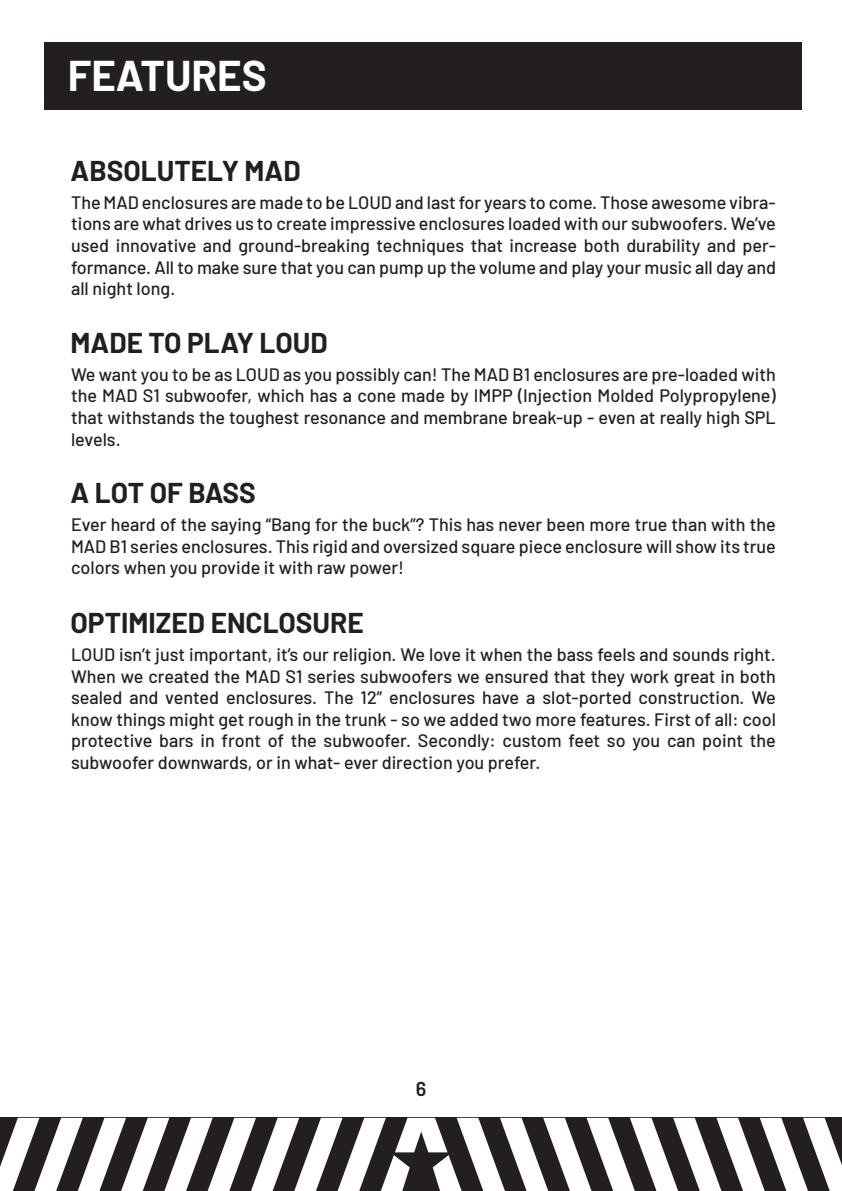
<style>
.page{position:relative;width:842px;height:1191px;background:#fff}
.page>*{position:absolute;margin:0;border:0;box-sizing:border-box;transform-origin:0 0}
.t1{font:700 42px "Barlow";color:#fff}
.t2{font:700 28px "Barlow";color:#231f20}
.t3{font:600 20px "Barlow";color:#231f20}
.t4{font:500 18px/21.6px "Barlow";color:#231f20;text-align:justify}
</style>
<div class="page">
<div style="left:45px;top:43px;width:757px;height:67px;background:#231f20"></div>
<svg style="left:0;top:1117px;width:842px;height:74px"></svg>
<h1 class="t1" style="left:68px;top:45px;width:200px">FEATURES</h1>
<h2 class="t2" style="left:71px;top:150px;width:232px">ABSOLUTELY MAD</h2>
<p class="t4" style="left:71px;top:190px;width:706px">The MAD enclosures are made to be LOUD and last for years to come. Those awesome vibra&shy;tions are what drives us to create impressive enclosures loaded with our subwoofers. We’ve used innovative and ground-breaking techniques that increase both durability and per&shy;formance. All to make sure that you can pump up the volume and play your music all day and all night long.</p>
<h2 class="t2" style="left:71px;top:322px;width:259px">MADE TO PLAY LOUD</h2>
<p class="t4" style="left:71px;top:362px;width:706px">We want you to be as LOUD as you possibly can! The MAD B1 enclosures are pre-loaded with the MAD S1 subwoofer, which has a cone made by IMPP (Injection Molded Polypropylene) that withstands the toughest resonance and membrane break-up - even at really high SPL levels.</p>
<h2 class="t2" style="left:71px;top:472px;width:187px">A LOT OF BASS</h2>
<p class="t4" style="left:71px;top:512px;width:706px">Ever heard of the saying “Bang for the buck”? This has never been more true than with the MAD B1 series enclosures. This rigid and oversized square piece enclosure will show its true colors when you provide it with raw power!</p>
<h2 class="t2" style="left:71px;top:602px;width:295px">OPTIMIZED ENCLOSURE</h2>
<p class="t4" style="left:71px;top:642px;width:706px">LOUD isn’t just important, it’s our religion. We love it when the bass feels and sounds right.<br>When we created the MAD S1 series subwoofers we ensured that they work great in both sealed and vented enclosures. The 12” enclosures have a slot-ported construction. We know things might get rough in the trunk - so we added two more features. First of all: cool protective bars in front of the subwoofer. Secondly: custom feet so you can point the subwoofer downwards, or in what- ever direction you prefer.</p>
<p class="t3" style="left:416px;top:1073px;width:12px">6</p>
</div>
